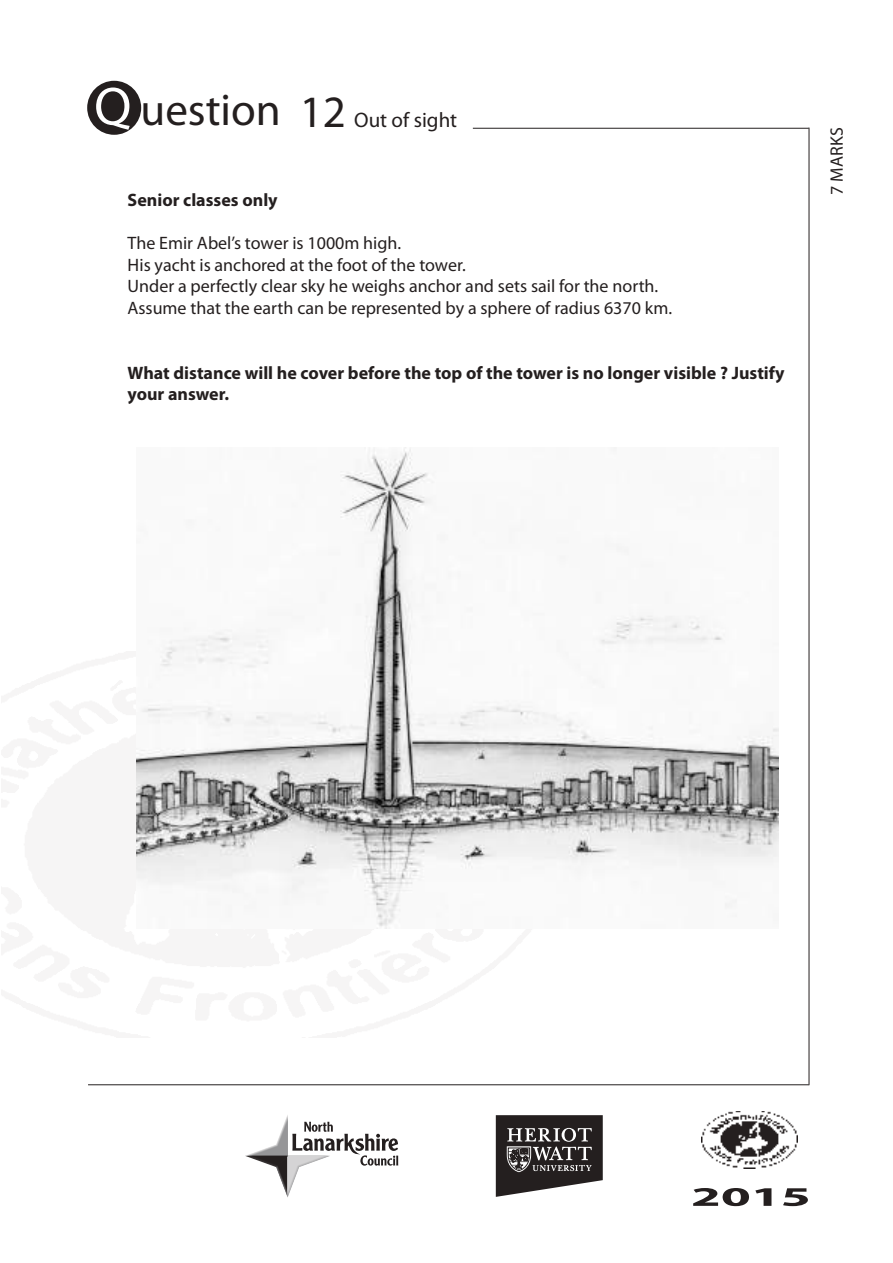
<style>
.page{position:relative;width:893px;height:1263px;background:#fff}
.page>*{position:absolute;margin:0;border:0;box-sizing:border-box;transform-origin:0 0}
.t1{font:45px "Myriad Pro";color:#241f1f}
.t2{font:700 27px "Myriad Pro";color:#241f1f;scale:2 1}
.t3{font:21px "Myriad Pro";color:#241f1f}
.t4{font:18px/21.6px "Myriad Pro";color:#241f1f}
.t5{font:700 18px/21.6px "Myriad Pro";color:#241f1f}
.s1{font-size:54px;color:#fff}
.s2{font-size:45px}
</style>
<div class="page">
<hr style="left:809px;top:128px;width:1px;height:957px;background:#241f1f">
<img style="left:701px;top:1111px;width:96px;height:57px">
<hr style="left:88px;top:1084px;width:721px;height:1px;background:#241f1f">
<div style="left:87px;top:81px;width:54px;height:54px;background:#241f1f;border-radius:50%"></div>
<svg style="left:245px;top:1115px;width:153px;height:82px"></svg>
<svg style="left:495px;top:1115px;width:108px;height:82px;background:#565252"></svg>
<hr style="left:473px;top:128px;width:336px;height:1px;background:#241f1f">
<img style="left:136px;top:448px;width:642px;height:480px">
<h1 class="t1" style="left:94px;top:85px;width:188px"><span class="s1">Q</span> uestion</h1>
<p class="t3" style="left:300px;top:109px;width:159px"><span class="s2">12</span> Out of sight</p>
<p class="t5" style="left:128px;top:189px;width:152px">Senior classes only</p>
<p class="t4" style="left:128px;top:233px;width:546px">The Emir Abel’s tower is 1000m high.<br>His yacht is anchored at the foot of the tower.<br>Under a perfectly clear sky he weighs anchor and sets sail for the north.<br>Assume that the earth can be represented by a sphere of radius 6370 km.</p>
<p class="t5" style="left:128px;top:362px;width:658px">What distance will he cover before the top of the tower is no longer visible ? Justify your answer.</p>
<p class="t4" style="left:826px;top:195px;width:70px;rotate:-90deg">7 MARKS</p>
<h2 class="t2" style="left:691px;top:1181px;width:61px">2015</h2>
</div>
